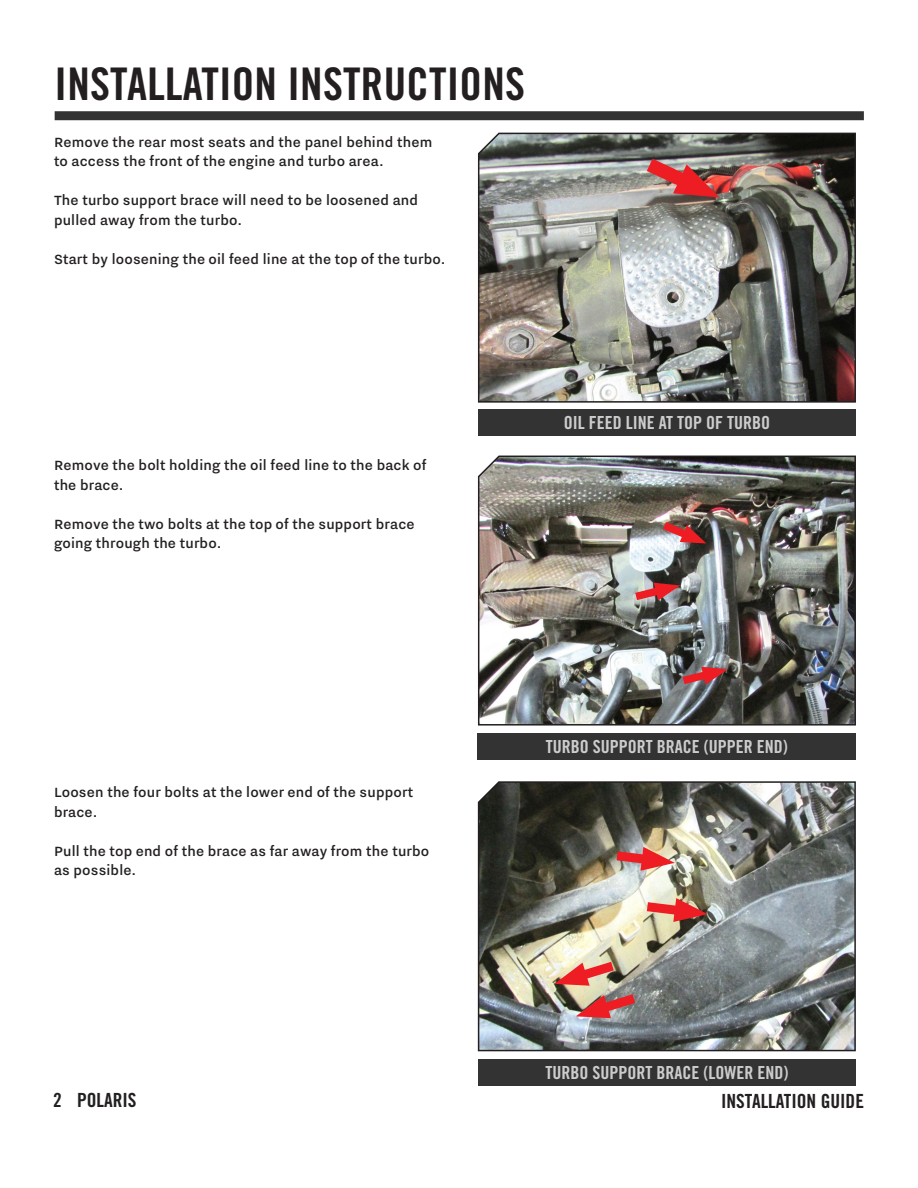
<style>
.page{position:relative;width:918px;height:1188px;background:#fff}
.page>*{position:absolute;margin:0;border:0;box-sizing:border-box;transform-origin:0 0}
.Section_Title{font:45px "Trade Gothic LT Std Bd Cn 20";letter-spacing:.005em;color:#231f20}
.t1{font:19.5px "Trade Gothic LT Std Bd Cn 20";color:#231f20}
.Image_Note{font:18px "Trade Gothic LT Std Bd Cn 20";color:#ccc}
.General_Text{font:500 16.5px/19.5px "Nitti Grotesk";letter-spacing:.01em;color:#231f20}
</style>
<div class="page">
<div style="left:55px;top:111px;width:809px;height:9px;background:#333"></div>
<img style="left:478px;top:132px;width:378px;height:271px">
<img style="left:478px;top:455px;width:378px;height:271px">
<img style="left:477px;top:781px;width:379px;height:271px">
<img style="left:632px;top:147px;width:88px;height:58px">
<svg style="left:675px;top:664px;width:53px;height:26px"></svg>
<svg style="left:627px;top:580px;width:53px;height:26px"></svg>
<svg style="left:655px;top:516px;width:51px;height:32px;background:#a47271"></svg>
<svg style="left:607px;top:846px;width:68px;height:25px;background:#c87b73"></svg>
<svg style="left:637px;top:897px;width:71px;height:25px;background:#cc7e6f"></svg>
<img style="left:554px;top:955px;width:91px;height:67px">
<div style="left:478px;top:409px;width:378px;height:27px;background:#333"></div>
<div style="left:478px;top:733px;width:378px;height:27px;background:#333"></div>
<div style="left:478px;top:1059px;width:378px;height:27px;background:#333"></div>
<p class="Section_Title" style="left:55px;top:57px;width:472px">INSTALLATION INSTRUCTIONS</p>
<p class="General_Text" style="left:54px;top:132px;width:380px">Remove the rear most seats and the panel behind them to access the front of the engine and turbo area.</p>
<p class="General_Text" style="left:54px;top:190px;width:366px">The turbo support brace will need to be loosened and pulled away from the turbo.</p>
<p class="General_Text" style="left:54px;top:249px;width:393px">Start by loosening the oil feed line at the top of the turbo.</p>
<p class="General_Text" style="left:54px;top:455px;width:374px">Remove the bolt holding the oil feed line to the back of the brace.</p>
<p class="General_Text" style="left:54px;top:514px;width:362px">Remove the two bolts at the top of the support brace going through the turbo.</p>
<p class="Image_Note" style="left:564px;top:412px;width:208px">OIL FEED LINE AT TOP OF TURBO</p>
<p class="General_Text" style="left:54px;top:782px;width:361px">Loosen the four bolts at the lower end of the support brace.</p>
<p class="General_Text" style="left:54px;top:841px;width:377px">Pull the top end of the brace as far away from the turbo as possible.</p>
<p class="Image_Note" style="left:546px;top:736px;width:243px">TURBO SUPPORT BRACE (UPPER END)</p>
<p class="Image_Note" style="left:545px;top:1061px;width:244px">TURBO SUPPORT BRACE (LOWER END)</p>
<p class="t1" style="left:53px;top:1088px;width:85px">2 POLARIS</p>
<p class="t1" style="left:721px;top:1089px;width:144px">INSTALLATION GUIDE</p>
</div>
